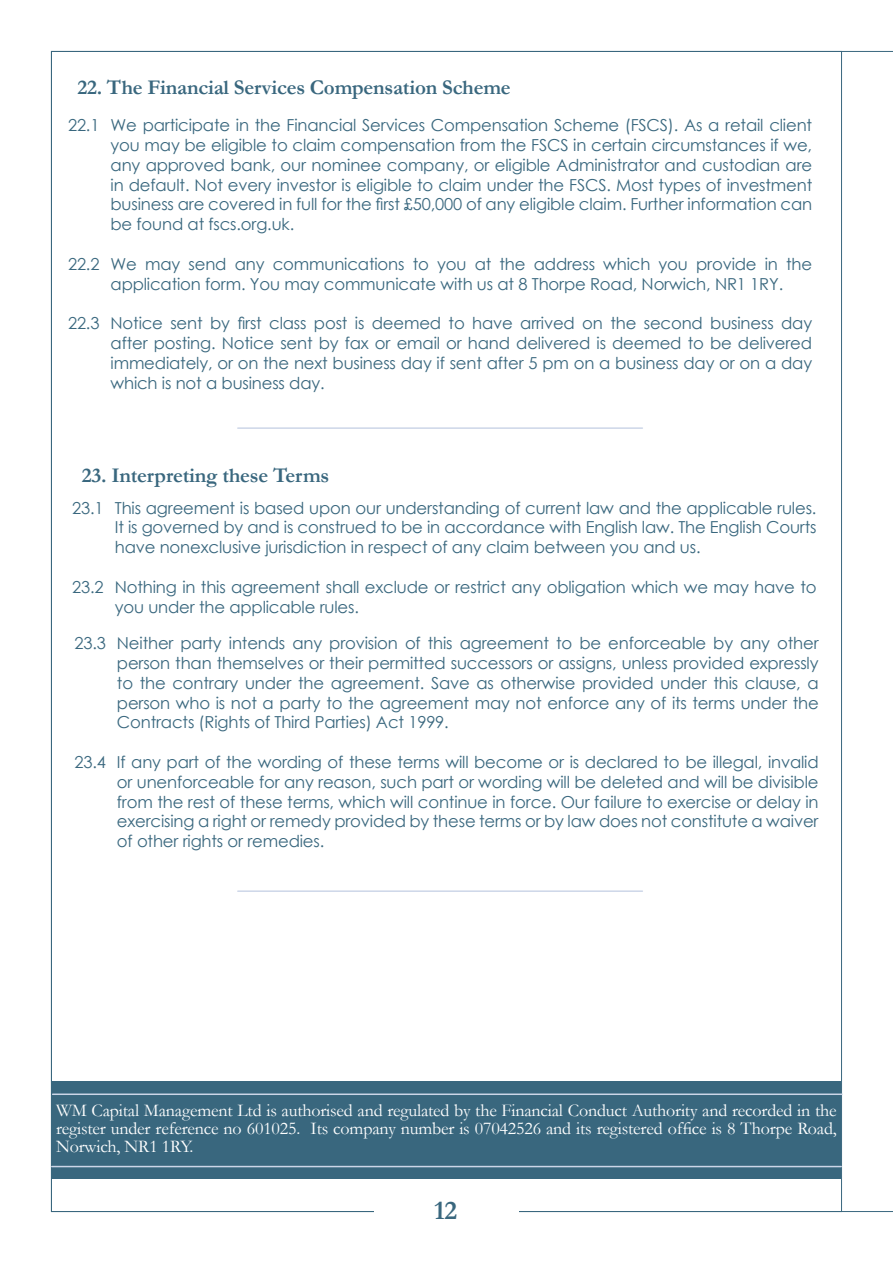
<style>
.page{position:relative;width:893px;height:1263px;background:#fff}
.page>*{position:absolute;margin:0;border:0;box-sizing:border-box;transform-origin:0 0}
.t1{font:700 27px "Garamond";color:#39677e}
.Paragraph_Bold{font:700 21px "Garamond";letter-spacing:-.01em;color:#39677e}
.Paragraph_Bold-2{font:18px/18px "Garamond";letter-spacing:-.01em;color:#fff;text-align:justify}
.Paragraph_Bold-3{font:16.5px/19.8px "Century Gothic";letter-spacing:-.01em;color:#39677e;text-align:justify}
</style>
<div class="page">
<div style="left:52px;top:1081px;width:789px;height:98px;background:#39677e"></div>
<hr style="left:53px;top:1093px;width:789px;height:2px;background:#ccd6e8">
<hr style="left:52px;top:1166px;width:789px;height:1px;background:#ccd6e8">
<hr style="left:238px;top:427px;width:404px;height:2px;background:#ccd6e8">
<hr style="left:238px;top:890px;width:404px;height:2px;background:#ccd6e8">
<p class="Paragraph_Bold" style="left:77px;top:73px;width:435px">22. The Financial Services Compensation Scheme</p>
<p class="Paragraph_Bold-3" style="left:111px;top:115px;width:703px;text-indent:-43px">22.1 We participate in the Financial Services Compensation Scheme (FSCS). As a retail client you may be eligible to claim compensation from the FSCS in certain circumstances if we, any approved bank, our nominee company, or eligible Administrator and custodian are in default. Not every investor is eligible to claim under the FSCS. Most types of investment business are covered in full for the first £50,000 of any eligible claim. Further information can be found at fscs.org.uk.</p>
<p class="Paragraph_Bold-3" style="left:111px;top:254px;width:703px;text-indent:-43px">22.2 We may send any communications to you at the address which you provide in the application form. You may communicate with us at 8 Thorpe Road, Norwich, NR1 1RY.</p>
<p class="Paragraph_Bold-3" style="left:111px;top:313px;width:703px;text-indent:-43px">22.3 Notice sent by first class post is deemed to have arrived on the second business day after posting. Notice sent by fax or email or hand delivered is deemed to be delivered immediately, or on the next business day if sent after 5 pm on a business day or on a day which is not a business day.</p>
<p class="Paragraph_Bold" style="left:82px;top:461px;width:249px">23. Interpreting these Terms</p>
<p class="Paragraph_Bold-3" style="left:115px;top:497px;width:703px;text-indent:-43px">23.1 This agreement is based upon our understanding of current law and the applicable rules.<br>It is governed by and is construed to be in accordance with English law. The English Courts have nonexclusive jurisdiction in respect of any claim between you and us.</p>
<p class="Paragraph_Bold-3" style="left:115px;top:577px;width:703px;text-indent:-43px">23.2 Nothing in this agreement shall exclude or restrict any obligation which we may have to you under the applicable rules.</p>
<p class="Paragraph_Bold-3" style="left:117px;top:633px;width:703px;text-indent:-43px">23.3 Neither party intends any provision of this agreement to be enforceable by any other person than themselves or their permitted successors or assigns, unless provided expressly to the contrary under the agreement. Save as otherwise provided under this clause, a person who is not a party to the agreement may not enforce any of its terms under the Contracts (Rights of Third Parties) Act 1999.</p>
<p class="Paragraph_Bold-3" style="left:117px;top:752px;width:703px;text-indent:-43px">23.4 If any part of the wording of these terms will become or is declared to be illegal, invalid or unenforceable for any reason, such part or wording will be deleted and will be divisible from the rest of these terms, which will continue in force. Our failure to exercise or delay in exercising a right or remedy provided by these terms or by law does not constitute a waiver of other rights or remedies.</p>
<p class="Paragraph_Bold-2" style="left:56px;top:1101px;width:782px">WM Capital Management Ltd is authorised and regulated by the Financial Conduct Authority and recorded in the register under reference no 601025. Its company number is 07042526 and its registered office is 8 Thorpe Road, Norwich, NR1 1RY.</p>
<h1 class="t1" style="left:434px;top:1192px;width:25px">12</h1>
</div>
